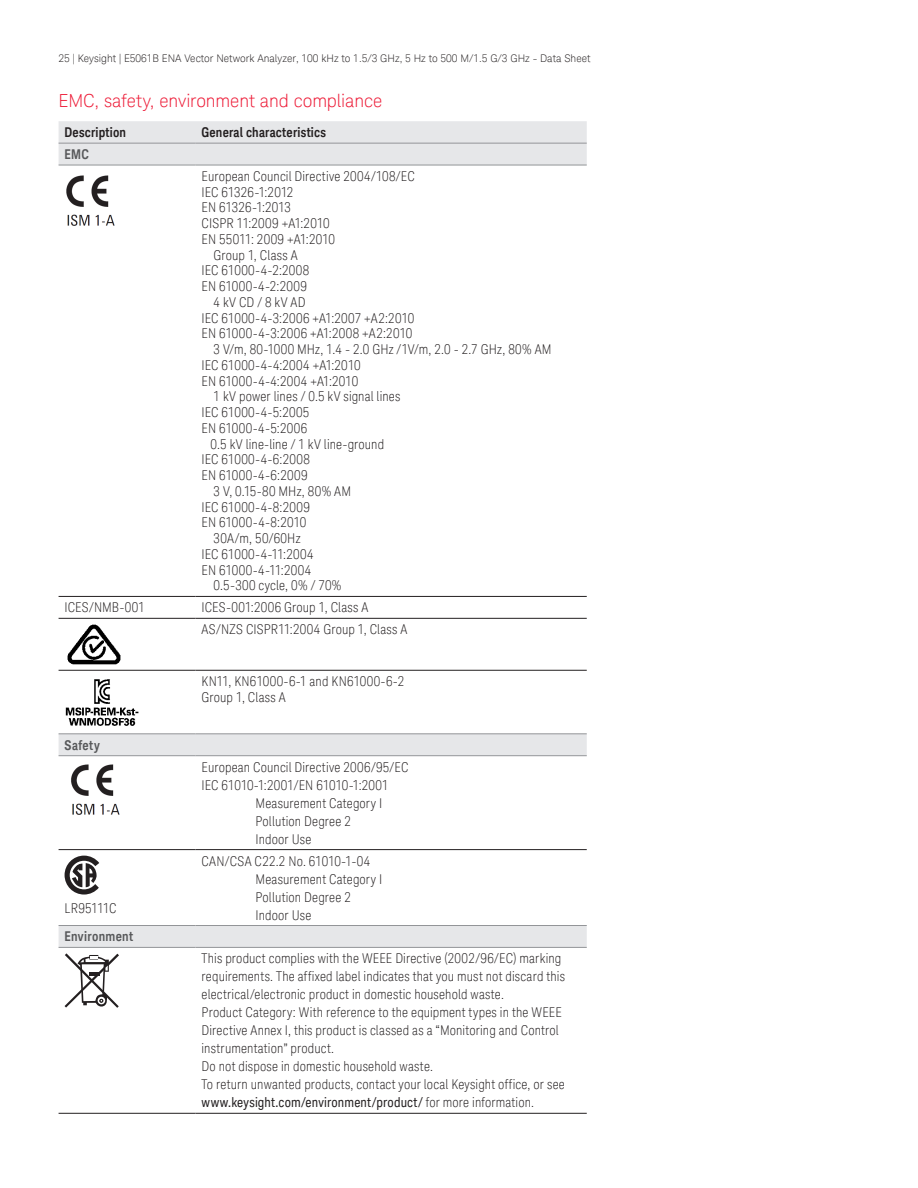
<style>
.page{position:relative;width:918px;height:1188px;background:#fff}
.page>*{position:absolute;margin:0;border:0;box-sizing:border-box;transform-origin:0 0}
.K_Heading_2{font:300 18px "Keysight Sans";letter-spacing:-.005em;color:#ed1a36}
.K_Table_Text{font:300 condensed 13.5px/18px "Keysight Sans";letter-spacing:.015em;color:#231f20}
.K_Table_Heading_1{font:700 13.5px "Keysight Sans Condensed";letter-spacing:.01em;color:#231f20}
.K_Table_Heading_2{font:700 13.5px "Keysight Sans Condensed";letter-spacing:.02em;color:#57585a}
.t1{font:300 10.5px "Keysight Sans";color:#231f20}
.s1{font-family:"Keysight Sans Condensed";font-weight:400;font-stretch:normal}
</style>
<div class="page">
<svg style="left:59px;top:121px;width:528px;height:826px"></svg>
<hr style="left:196px;top:596px;width:391px;height:1px;background:#231f20">
<hr style="left:196px;top:618px;width:391px;height:1px;background:#231f20">
<hr style="left:196px;top:670px;width:391px;height:1px;background:#231f20">
<hr style="left:59px;top:849px;width:137px;height:1px;background:#231f20">
<hr style="left:196px;top:849px;width:391px;height:1px;background:#231f20">
<hr style="left:59px;top:596px;width:137px;height:1px;background:#231f20">
<hr style="left:59px;top:618px;width:137px;height:1px;background:#231f20">
<hr style="left:59px;top:670px;width:137px;height:1px;background:#231f20">
<hr style="left:196px;top:1113px;width:391px;height:1px;background:#231f20">
<hr style="left:59px;top:1113px;width:137px;height:1px;background:#231f20">
<hr style="left:59px;top:733px;width:137px;height:1px;background:#939598">
<hr style="left:196px;top:733px;width:391px;height:1px;background:#939598">
<hr style="left:59px;top:755px;width:137px;height:1px;background:#939598">
<hr style="left:196px;top:755px;width:391px;height:1px;background:#939598">
<hr style="left:59px;top:143px;width:137px;height:1px;background:#939598">
<hr style="left:196px;top:143px;width:391px;height:1px;background:#939598">
<hr style="left:59px;top:165px;width:137px;height:1px;background:#939598">
<hr style="left:196px;top:165px;width:391px;height:1px;background:#939598">
<hr style="left:59px;top:925px;width:137px;height:1px;background:#939598">
<hr style="left:196px;top:925px;width:391px;height:1px;background:#939598">
<hr style="left:59px;top:947px;width:137px;height:1px;background:#939598">
<hr style="left:196px;top:947px;width:391px;height:1px;background:#939598">
<img style="left:65px;top:171px;width:56px;height:58px">
<img style="left:65px;top:624px;width:59px;height:43px">
<img style="left:65px;top:676px;width:76px;height:52px">
<img style="left:65px;top:762px;width:60px;height:56px">
<svg style="left:65px;top:856px;width:34px;height:39px"></svg>
<svg style="left:65px;top:953px;width:54px;height:55px"></svg>
<hr style="left:89px;top:972px;width:11px;height:4px;background:#231f20">
<p class="t1" style="left:59px;top:52px;width:534px">25 | Keysight | E5061B ENA Vector Network Analyzer, 100 kHz to 1.5/3 GHz, 5 Hz to 500 M/1.5 G/3 GHz - Data Sheet</p>
<p class="K_Heading_2" style="left:59px;top:90px;width:325px">EMC, safety, environment and compliance</p>
<p class="K_Table_Heading_1" style="left:65px;top:124px;width:63px">Description</p>
<p class="K_Table_Heading_1" style="left:202px;top:124px;width:126px">General characteristics</p>
<p class="K_Table_Heading_2" style="left:65px;top:146px;width:26px">EMC</p>
<p class="K_Table_Text" style="left:202px;top:167px;width:215px">European Council Directive 2004/108/EC</p>
<p class="K_Table_Text" style="left:202px;top:183px;width:93px">IEC 61326-1:2012</p>
<p class="K_Table_Text" style="left:202px;top:199px;width:91px">EN 61326-1:2013</p>
<p class="K_Table_Text" style="left:202px;top:214px;width:130px">CISPR 11:2009 +A1:2010</p>
<p class="K_Table_Text" style="left:202px;top:230px;width:135px">EN 55011: 2009 +A1:2010</p>
<p class="K_Table_Text" style="left:214px;top:246px;width:86px">Group 1, Class A</p>
<p class="K_Table_Text" style="left:202px;top:262px;width:109px">IEC 61000-4-2:2008</p>
<p class="K_Table_Text" style="left:202px;top:277px;width:107px">EN 61000-4-2:2009</p>
<p class="K_Table_Text" style="left:214px;top:293px;width:94px">4 kV CD / 8 kV AD</p>
<p class="K_Table_Text" style="left:202px;top:309px;width:214px">IEC 61000-4-3:2006 +A1:2007 +A2:2010</p>
<p class="K_Table_Text" style="left:202px;top:325px;width:212px">EN 61000-4-3:2006 +A1:2008 +A2:2010</p>
<p class="K_Table_Text" style="left:214px;top:340px;width:340px">3 V/m, 80-1000 MHz, 1.4 - 2.0 GHz /1V/m, 2.0 - 2.7 GHz, 80% AM</p>
<p class="K_Table_Text" style="left:202px;top:356px;width:160px">IEC 61000-4-4:2004 +A1:2010</p>
<p class="K_Table_Text" style="left:202px;top:372px;width:158px">EN 61000-4-4:2004 +A1:2010</p>
<p class="K_Table_Text" style="left:214px;top:388px;width:188px">1 kV power lines / 0.5 kV signal lines</p>
<p class="K_Table_Text" style="left:202px;top:403px;width:109px">IEC 61000-4-5:2005</p>
<p class="K_Table_Text" style="left:202px;top:419px;width:107px">EN 61000-4-5:2006</p>
<p class="K_Table_Text" style="left:211px;top:435px;width:175px">0.5 kV line-line / 1 kV line-ground</p>
<p class="K_Table_Text" style="left:202px;top:451px;width:110px">IEC 61000-4-6:2008</p>
<p class="K_Table_Text" style="left:202px;top:466px;width:107px">EN 61000-4-6:2009</p>
<p class="K_Table_Text" style="left:214px;top:482px;width:139px">3 V, 0.15-80 MHz, 80% AM</p>
<p class="K_Table_Text" style="left:202px;top:498px;width:110px">IEC 61000-4-8:2009</p>
<p class="K_Table_Text" style="left:202px;top:514px;width:106px">EN 61000-4-8:2010</p>
<p class="K_Table_Text" style="left:214px;top:529px;width:89px">30A/m, 50/60Hz</p>
<p class="K_Table_Text" style="left:202px;top:545px;width:114px">IEC 61000-4-11:2004</p>
<p class="K_Table_Text" style="left:202px;top:561px;width:111px">EN 61000-4-11:2004</p>
<p class="K_Table_Text" style="left:214px;top:577px;width:129px">0.5-300 cycle, 0% / 70%</p>
<p class="K_Table_Text" style="left:65px;top:599px;width:82px">ICES/NMB-001</p>
<p class="K_Table_Text" style="left:202px;top:599px;width:168px">ICES-001:2006 Group 1, Class A</p>
<p class="K_Table_Text" style="left:202px;top:620px;width:207px">AS/NZS CISPR11:2004 Group 1, Class A</p>
<p class="K_Table_Text" style="left:202px;top:672px;width:204px">KN11, KN61000-6-1 and KN61000-6-2</p>
<p class="K_Table_Text" style="left:202px;top:688px;width:86px">Group 1, Class A</p>
<p class="K_Table_Heading_2" style="left:65px;top:737px;width:37px">Safety</p>
<p class="K_Table_Text" style="left:202px;top:758px;width:208px">European Council Directive 2006/95/EC</p>
<p class="K_Table_Text" style="left:202px;top:776px;width:189px">IEC 61010-1:2001/EN 61010-1:2001</p>
<p class="K_Table_Text" style="left:256px;top:794px;width:128px">Measurement Category I</p>
<p class="K_Table_Text" style="left:256px;top:812px;width:97px">Pollution Degree 2</p>
<p class="K_Table_Text" style="left:256px;top:830px;width:57px">Indoor Use</p>
<p class="K_Table_Text" style="left:65px;top:899px;width:53px">LR95111C</p>
<p class="K_Table_Heading_2" style="left:65px;top:928px;width:70px">Environment</p>
<p class="K_Table_Text" style="left:202px;top:852px;width:170px">CAN/CSA C22.2 No. 61010-1-04</p>
<p class="K_Table_Text" style="left:256px;top:870px;width:128px">Measurement Category I</p>
<p class="K_Table_Text" style="left:256px;top:888px;width:97px">Pollution Degree 2</p>
<p class="K_Table_Text" style="left:256px;top:906px;width:57px">Indoor Use</p>
<p class="K_Table_Text" style="left:202px;top:949px;width:365px">This product complies with the WEEE Directive (2002/96/EC) marking requirements. The affixed label indicates that you must not discard this electrical/electronic product in domestic household waste.</p>
<p class="K_Table_Text" style="left:202px;top:1003px;width:362px">Product Category: With reference to the equipment types in the WEEE<br>Directive Annex I, this product is classed as a “Monitoring and Control instrumentation” product.</p>
<p class="K_Table_Text" style="left:202px;top:1057px;width:233px">Do not dispose in domestic household waste.</p>
<p class="K_Table_Text" style="left:202px;top:1075px;width:365px">To return unwanted products, contact your local Keysight office, or see <span class="s1">www.keysight.com/environment/product/</span> for more information.</p>
</div>
